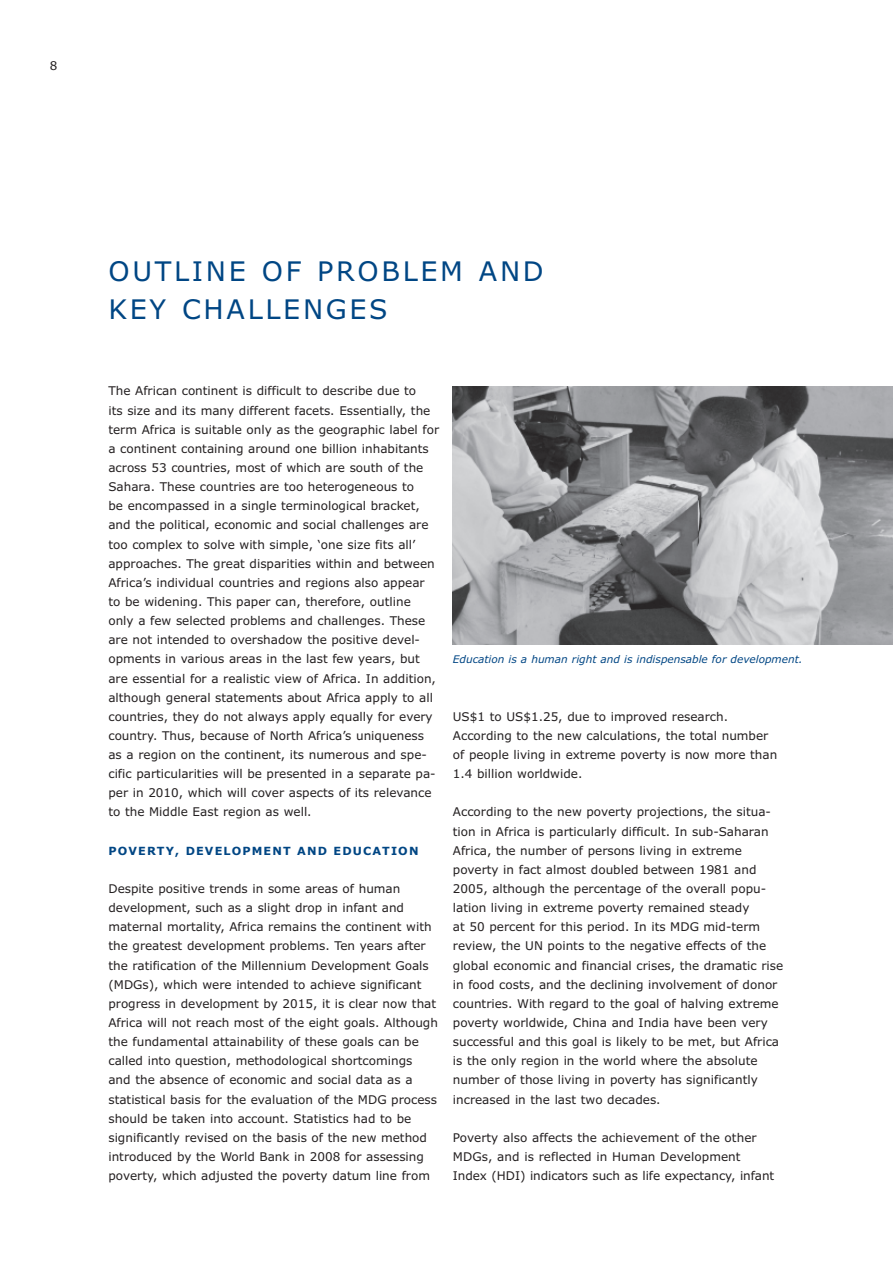
<style>
.page{position:relative;width:893px;height:1263px;background:#fff}
.page>*{position:absolute;margin:0;border:0;box-sizing:border-box;transform-origin:0 0}
.t1{font:27px/38.2px "Verdana";letter-spacing:.1em;color:#004684}
.t2{font:12px/19.2px "Verdana";color:#231f20}
.t3{font:700 11.25px "Verdana";letter-spacing:.1em;color:#004684}
.t4{font:italic 10.5px "Verdana";color:#004684}
</style>
<div class="page">
<img style="left:453px;top:387px;width:440px;height:257px">
<p class="t2" style="left:50px;top:56px;width:9px">8</p>
<h1 class="t1" style="left:108px;top:252px;width:437px">OUTLINE OF PROBLEM AND<br>KEY CHALLENGES</h1>
<p class="t2" style="left:108px;top:382px;width:332px">The African continent is difficult to describe due to<br>its size and its many different facets. Essentially, the term Africa is suitable only as the geographic label for a continent containing around one billion inhabitants across 53 countries, most of which are south of the Sahara. These countries are too heterogeneous to<br>be encompassed in a single terminological bracket, and the political, economic and social challenges are too complex to solve with simple, ‘one size fits all’ approaches. The great disparities within and between Africa’s individual countries and regions also appear to be widening. This paper can, therefore, outline only a few selected problems and challenges. These are not intended to overshadow the positive devel&shy;opments in various areas in the last few years, but are essential for a realistic view of Africa. In addition, although general statements about Africa apply to all countries, they do not always apply equally for every country. Thus, because of North Africa’s uniqueness as a region on the continent, its numerous and spe&shy;cific particularities will be presented in a separate pa&shy;per in 2010, which will cover aspects of its relevance to the Middle East region as well.</p>
<p class="t3" style="left:108px;top:844px;width:312px">POVERTY, DEVELOPMENT AND EDUCATION</p>
<p class="t2" style="left:108px;top:879px;width:331px">Despite positive trends in some areas of human development, such as a slight drop in infant and maternal mortality, Africa remains the continent with the greatest development problems. Ten years after the ratification of the Millennium Development Goals (MDGs), which were intended to achieve significant progress in development by 2015, it is clear now that Africa will not reach most of the eight goals. Although the fundamental attainability of these goals can be called into question, methodological shortcomings<br>and the absence of economic and social data as a statistical basis for the evaluation of the MDG process should be taken into account. Statistics had to be significantly revised on the basis of the new method introduced by the World Bank in 2008 for assessing poverty, which adjusted the poverty datum line from</p>
<p class="t4" style="left:453px;top:654px;width:351px">Education is a human right and is indispensable for development.</p>
<p class="t2" style="left:453px;top:707px;width:326px">US$1 to US$1.25, due to improved research.<br>According to the new calculations, the total number of people living in extreme poverty is now more than 1.4 billion worldwide.</p>
<p class="t2" style="left:453px;top:803px;width:332px">According to the new poverty projections, the situa&shy;tion in Africa is particularly difficult. In sub-Saharan Africa, the number of persons living in extreme poverty in fact almost doubled between 1981 and 2005, although the percentage of the overall popu&shy;lation living in extreme poverty remained steady<br>at 50 percent for this period. In its MDG mid-term review, the UN points to the negative effects of the global economic and financial crises, the dramatic rise in food costs, and the declining involvement of donor countries. With regard to the goal of halving extreme poverty worldwide, China and India have been very successful and this goal is likely to be met, but Africa is the only region in the world where the absolute number of those living in poverty has significantly increased in the last two decades.</p>
<p class="t2" style="left:453px;top:1128px;width:323px">Poverty also affects the achievement of the other<br>MDGs, and is reflected in Human Development<br>Index (HDI) indicators such as life expectancy, infant</p>
</div>
